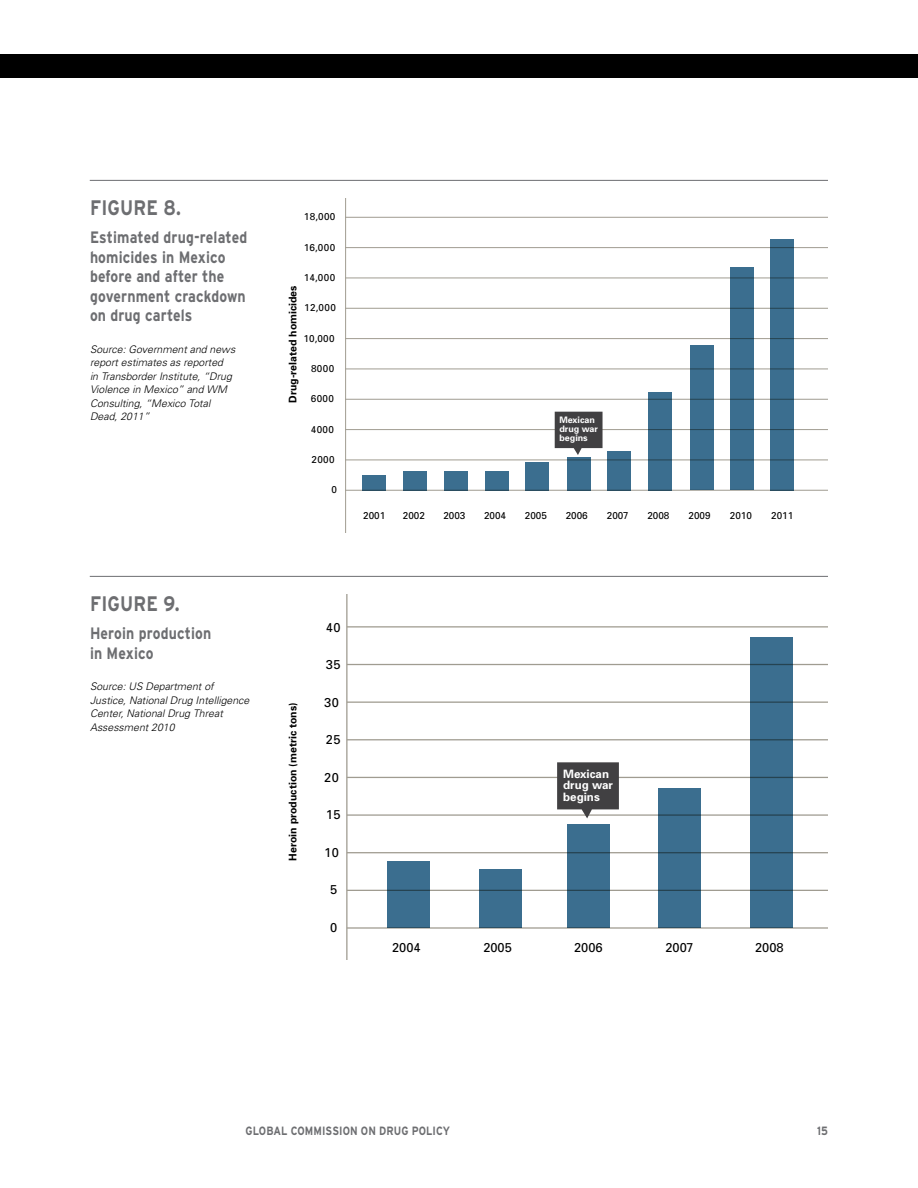
<style>
.page{position:relative;width:918px;height:1188px;background:#fff}
.page>*{position:absolute;margin:0;border:0;box-sizing:border-box;transform-origin:0 0}
.t1{font:700 21px "Interstate";letter-spacing:.01em;color:#6d6e71;scale:.85 1}
.t2{font:700 16.5px/19.5px "Interstate";letter-spacing:.01em;color:#6d6e71;scale:.85 1}
.t3{font:12.9px "Univers";color:#000}
.t4{font:700 12px "Interstate";letter-spacing:.01em;color:#6d6e71;scale:.85 1}
.t5{font:700 11.55px/11.6px "Univers";color:#fff}
.t6{font:italic 300 10.5px/13.5px "Univers";color:#000}
.t7{font:700 10.5px "Univers";color:#000}
.t8{font:9.9px "Univers";color:#000}
.t9{font:700 9px/9px "Univers";color:#fff}
</style>
<div class="page">
<div style="left:0;top:54px;width:918px;height:23px;background:#000"></div>
<svg style="left:346px;top:198px;width:482px;height:335px"></svg>
<hr style="left:345px;top:308px;width:483px;height:1px;background:#a09c91">
<hr style="left:345px;top:277px;width:483px;height:1px;background:#a09c91">
<hr style="left:345px;top:247px;width:483px;height:1px;background:#a09c91">
<hr style="left:345px;top:217px;width:483px;height:1px;background:#a09c91">
<hr style="left:345px;top:338px;width:483px;height:1px;background:#a09c91">
<hr style="left:345px;top:368px;width:483px;height:1px;background:#a09c91">
<hr style="left:345px;top:399px;width:483px;height:1px;background:#a09c91">
<hr style="left:345px;top:429px;width:483px;height:1px;background:#a09c91">
<hr style="left:345px;top:459px;width:483px;height:1px;background:#a09c91">
<hr style="left:345px;top:490px;width:483px;height:1px;background:#a09c91">
<hr style="left:345px;top:198px;width:1px;height:335px;background:#a09c91">
<div style="left:363px;top:475px;width:23px;height:15px;background:#3b6e8f"></div>
<div style="left:403px;top:471px;width:24px;height:19px;background:#3b6e8f"></div>
<div style="left:444px;top:471px;width:23px;height:19px;background:#3b6e8f"></div>
<div style="left:485px;top:471px;width:23px;height:19px;background:#3b6e8f"></div>
<div style="left:526px;top:462px;width:23px;height:28px;background:#3b6e8f"></div>
<div style="left:608px;top:451px;width:23px;height:39px;background:#3b6e8f"></div>
<div style="left:649px;top:392px;width:23px;height:98px;background:#3b6e8f"></div>
<div style="left:690px;top:345px;width:23px;height:145px;background:#3b6e8f"></div>
<div style="left:730px;top:268px;width:23px;height:222px;background:#3b6e8f"></div>
<div style="left:770px;top:239px;width:23px;height:251px;background:#3b6e8f"></div>
<div style="left:567px;top:457px;width:23px;height:33px;background:#3b6e8f"></div>
<svg style="left:555px;top:412px;width:48px;height:43px;background:#5e5d5f"></svg>
<hr style="left:347px;top:626px;width:481px;height:2px;background:#a09c91">
<hr style="left:347px;top:664px;width:481px;height:1px;background:#a09c91">
<hr style="left:347px;top:702px;width:481px;height:1px;background:#a09c91">
<hr style="left:347px;top:739px;width:481px;height:1px;background:#a09c91">
<hr style="left:347px;top:777px;width:481px;height:1px;background:#a09c91">
<hr style="left:347px;top:814px;width:481px;height:2px;background:#a09c91">
<hr style="left:347px;top:852px;width:481px;height:1px;background:#a09c91">
<hr style="left:347px;top:890px;width:481px;height:1px;background:#a09c91">
<hr style="left:347px;top:927px;width:481px;height:2px;background:#a09c91">
<hr style="left:346px;top:594px;width:2px;height:365px;background:#a09c91">
<div style="left:387px;top:862px;width:42px;height:66px;background:#3b6e8f"></div>
<div style="left:479px;top:869px;width:43px;height:59px;background:#3b6e8f"></div>
<div style="left:567px;top:824px;width:42px;height:104px;background:#3b6e8f"></div>
<div style="left:658px;top:789px;width:42px;height:139px;background:#3b6e8f"></div>
<div style="left:750px;top:638px;width:42px;height:290px;background:#3b6e8f"></div>
<svg style="left:557px;top:762px;width:62px;height:56px;background:#5b5a5b"></svg>
<hr style="left:90px;top:180px;width:738px;height:1px;background:#6d6e71">
<hr style="left:90px;top:576px;width:738px;height:1px;background:#6d6e71">
<h1 class="t1" style="left:90px;top:195px;width:109px">FIGURE 8.</h1>
<h2 class="t2" style="left:90px;top:228px;width:186px">Estimated drug-related homicides in Mexico before and after the government crackdown on drug cartels</h2>
<p class="t6" style="left:90px;top:342px;width:147px">Source: Government and news report estimates as reported<br>in Transborder Institute, “Drug<br>Violence in Mexico” and WM<br>Consulting, “Mexico Total<br>Dead, 2011”</p>
<h1 class="t1" style="left:90px;top:591px;width:107px">FIGURE 9.</h1>
<h2 class="t2" style="left:90px;top:624px;width:144px">Heroin production in Mexico</h2>
<p class="t6" style="left:90px;top:680px;width:161px">Source: US Department of<br>Justice, National Drug Intelligence<br>Center, National Drug Threat<br>Assessment 2010</p>
<p class="t8" style="left:304px;top:211px;width:33px">18,000</p>
<p class="t8" style="left:304px;top:241px;width:33px">16,000</p>
<p class="t8" style="left:304px;top:271px;width:33px">14,000</p>
<p class="t7" style="left:286px;top:403px;width:119px;rotate:-90deg">Drug-related homicides</p>
<p class="t8" style="left:286px;top:402px;width:112px;rotate:-90deg">Drug-related homicides</p>
<p class="t8" style="left:304px;top:302px;width:33px">12,000</p>
<p class="t8" style="left:303px;top:332px;width:33px">10,000</p>
<p class="t8" style="left:311px;top:362px;width:25px">8000</p>
<p class="t8" style="left:311px;top:393px;width:25px">6000</p>
<p class="t8" style="left:311px;top:423px;width:25px">4000</p>
<p class="t8" style="left:312px;top:453px;width:25px">2000</p>
<p class="t8" style="left:331px;top:484px;width:7px">0</p>
<p class="t9" style="left:559px;top:415px;width:40px">Mexican drug war begins</p>
<p class="t8" style="left:363px;top:509px;width:24px">2001</p>
<p class="t8" style="left:403px;top:509px;width:24px">2002</p>
<p class="t8" style="left:443px;top:509px;width:24px">2003</p>
<p class="t8" style="left:484px;top:509px;width:23px">2004</p>
<p class="t8" style="left:525px;top:509px;width:24px">2005</p>
<p class="t8" style="left:566px;top:509px;width:24px">2006</p>
<p class="t8" style="left:607px;top:509px;width:23px">2007</p>
<p class="t8" style="left:647px;top:509px;width:23px">2008</p>
<p class="t8" style="left:689px;top:509px;width:24px">2009</p>
<p class="t8" style="left:730px;top:509px;width:24px">2010</p>
<p class="t8" style="left:771px;top:509px;width:24px">2011</p>
<p class="t7" style="left:286px;top:861px;width:160px;rotate:-90deg">Heroin production (metric tons)</p>
<p class="t3" style="left:326px;top:619px;width:16px">40</p>
<p class="t3" style="left:326px;top:657px;width:16px">35</p>
<p class="t3" style="left:324px;top:694px;width:16px">30</p>
<p class="t3" style="left:326px;top:732px;width:16px">25</p>
<p class="t3" style="left:324px;top:769px;width:16px">20</p>
<p class="t3" style="left:326px;top:807px;width:16px">15</p>
<p class="t3" style="left:324px;top:844px;width:16px">10</p>
<p class="t3" style="left:330px;top:882px;width:9px">5</p>
<p class="t3" style="left:330px;top:919px;width:9px">0</p>
<p class="t5" style="left:563px;top:767px;width:51px">Mexican drug war begins</p>
<p class="t3" style="left:392px;top:940px;width:30px">2004</p>
<p class="t3" style="left:483px;top:940px;width:30px">2005</p>
<p class="t3" style="left:574px;top:940px;width:30px">2006</p>
<p class="t3" style="left:666px;top:940px;width:30px">2007</p>
<p class="t3" style="left:755px;top:940px;width:30px">2008</p>
<p class="t4" style="left:246px;top:1123px;width:242px">GLOBAL COMMISSION ON DRUG POLICY</p>
<p class="t4" style="left:817px;top:1123px;width:14px">15</p>
</div>
